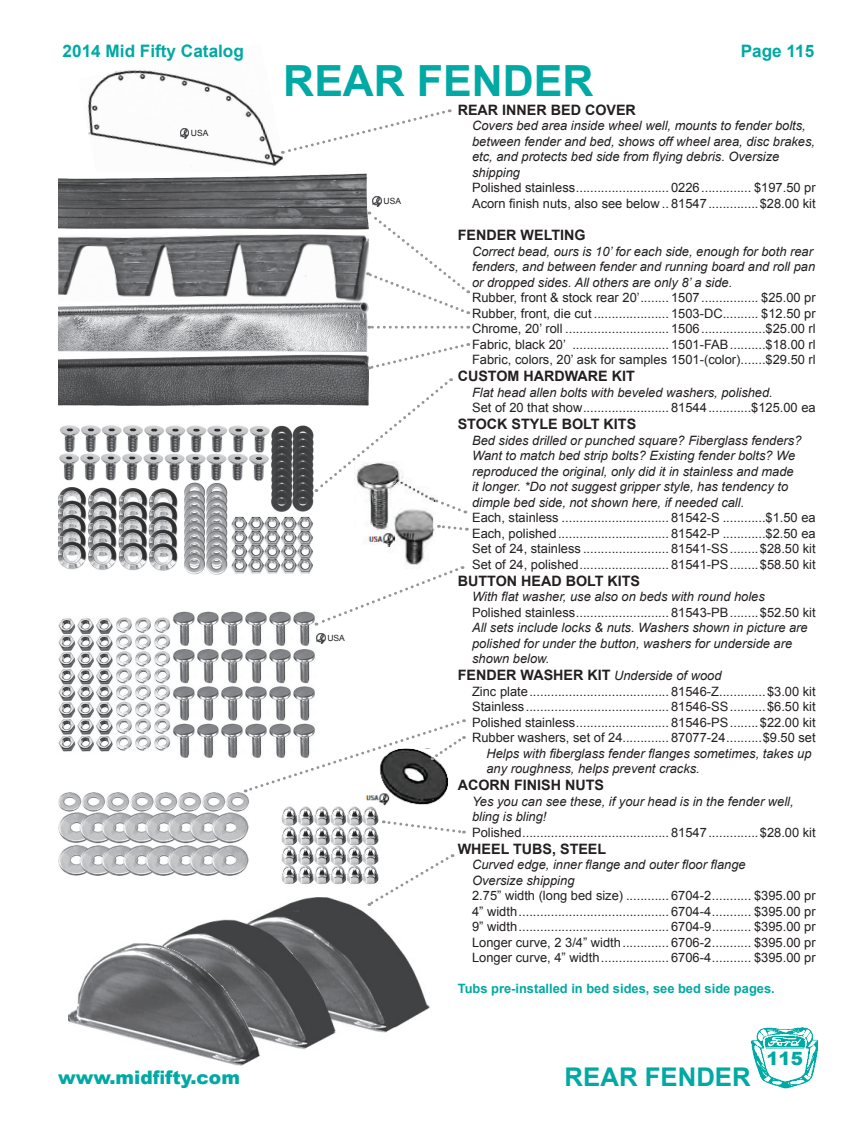
<style>
.page{position:relative;width:864px;height:1134px;background:#fff}
.page>*{position:absolute;margin:0;border:0;box-sizing:border-box;transform-origin:0 0}
.t1{font:700 42.9px "Arial";color:#00a9a3}
.t2{font:700 25.8px "Arial";color:#00a9a3}
.t3{font:900 18.6px "Arial";color:#00a9a3}
.t4{font:900 18.3px "Arial";color:#00a9a3}
.t5{font:700 17.25px "Arial";color:#00a9a3}
.t6{font:700 14.25px "Arial";color:#231f20}
.t7{font:12.9px/15.5px "Arial";color:#231f20;text-align:justify}
.t8{font:italic 12.9px/15.5px "Arial";color:#231f20}
.t9{font:700 12.9px "Arial";color:#00a9a3}
.t10{font:8.55px "Arial";color:#231f20}
.s1{font-weight:400;font-style:italic;font-size:12.9px}
</style>
<div class="page">
<img style="left:58px;top:611px;width:257px;height:147px">
<img style="left:58px;top:425px;width:256px;height:150px">
<img style="left:58px;top:792px;width:192px;height:84px">
<img style="left:58px;top:234px;width:311px;height:173px">
<img style="left:87px;top:70px;width:196px;height:96px">
<img style="left:58px;top:173px;width:309px;height:56px">
<img style="left:281px;top:807px;width:98px;height:77px">
<svg style="left:282px;top:109px;width:168px;height:46px"></svg>
<svg style="left:369px;top:326px;width:93px;height:3px"></svg>
<svg style="left:368px;top:342px;width:101px;height:29px"></svg>
<svg style="left:315px;top:566px;width:148px;height:60px"></svg>
<svg style="left:383px;top:820px;width:82px;height:14px"></svg>
<svg style="left:367px;top:854px;width:86px;height:43px"></svg>
<img style="left:366px;top:794px;width:79px;height:13px">
<svg style="left:244px;top:719px;width:221px;height:75px"></svg>
<img style="left:354px;top:514px;width:82px;height:54px">
<svg style="left:314px;top:378px;width:152px;height:136px"></svg>
<svg style="left:438px;top:525px;width:29px;height:6px"></svg>
<svg style="left:316px;top:633px;width:9px;height:10px"></svg>
<svg style="left:366px;top:197px;width:103px;height:117px"></svg>
<svg style="left:180px;top:129px;width:9px;height:9px"></svg>
<img style="left:69px;top:897px;width:361px;height:168px">
<img style="left:751px;top:1028px;width:68px;height:60px">
<h3 class="t5" style="left:63px;top:39px;width:183px">2014 Mid Fifty Catalog</h3>
<h3 class="t5" style="left:741px;top:39px;width:75px">Page 115</h3>
<p class="t10" style="left:191px;top:127px;width:19px">USA</p>
<h3 class="t3" style="left:58px;top:1064px;width:183px">www.midfifty.com</h3>
<h1 class="t1" style="left:283px;top:53px;width:312px">REAR FENDER</h1>
<p class="t10" style="left:384px;top:195px;width:19px">USA</p>
<p class="t10" style="left:327px;top:632px;width:19px">USA</p>
<p class="t6" style="left:458px;top:101px;width:180px">REAR INNER BED COVER</p>
<p class="t8" style="left:472px;top:118px;width:345px">Covers bed area inside wheel well, mounts to fender bolts, between fender and bed, shows off wheel area, disc brakes, etc, and protects bed side from flying debris. Oversize shipping</p>
<p class="t7" style="left:472px;top:180px;width:345px">Polished stainless.......................... 0226.............. $197.50 pr<br>Acorn finish nuts, also see below .. 81547..............$28.00 kit</p>
<p class="t6" style="left:458px;top:226px;width:129px">FENDER WELTING</p>
<p class="t8" style="left:472px;top:244px;width:345px">Correct bead, ours is 10’ for each side, enough for both rear fenders, and between fender and running board and roll pan or dropped sides. All others are only 8’ a side.</p>
<p class="t7" style="left:472px;top:290px;width:345px">Rubber, front &amp; stock rear 20’........ 1507................ $25.00 pr Rubber, front, die cut ..................... 1503-DC.......... $12.50 pr Chrome, 20’ roll ............................. 1506..................$25.00 rl Fabric, black 20’ ........................... 1501-FAB..........$18.00 rl Fabric, colors, 20’ ask for samples 1501-(color).......$29.50 rl</p>
<p class="t6" style="left:458px;top:367px;width:179px">CUSTOM HARDWARE KIT</p>
<p class="t8" style="left:472px;top:385px;width:302px">Flat head allen bolts with beveled washers, polished.</p>
<p class="t7" style="left:472px;top:400px;width:345px">Set of 20 that show........................ 81544............$125.00 ea</p>
<p class="t6" style="left:458px;top:415px;width:180px">STOCK STYLE BOLT KITS</p>
<p class="t8" style="left:472px;top:433px;width:331px">Bed sides drilled or punched square? Fiberglass fenders?<br>Want to match bed strip bolts? Existing fender bolts? We reproduced the original, only did it in stainless and made it longer. *Do not suggest gripper style, has tendency to dimple bed side, not shown here, if needed call.</p>
<p class="t7" style="left:472px;top:510px;width:345px">Each, stainless .............................. 81542-S ............$1.50 ea Each, polished............................... 81542-P ............$2.50 ea Set of 24, stainless ........................ 81541-SS........$28.50 kit Set of 24, polished......................... 81541-PS........$58.50 kit</p>
<p class="t6" style="left:458px;top:571px;width:184px">BUTTON HEAD BOLT KITS</p>
<p class="t8" style="left:472px;top:589px;width:294px">With flat washer, use also on beds with round holes</p>
<p class="t7" style="left:472px;top:605px;width:345px">Polished stainless.......................... 81543-PB........$52.50 kit</p>
<p class="t8" style="left:472px;top:620px;width:337px">All sets include locks &amp; nuts. Washers shown in picture are polished for under the button, washers for underside are shown below.</p>
<p class="t6" style="left:458px;top:666px;width:265px">FENDER WASHER KIT <span class="s1">Underside of wood</span></p>
<p class="t7" style="left:472px;top:684px;width:345px">Zinc plate....................................... 81546-Z.............$3.00 kit Stainless........................................ 81546-SS..........$6.50 kit Polished stainless.......................... 81546-PS........$22.00 kit Rubber washers, set of 24............. 87077-24..........$9.50 set</p>
<p class="t8" style="left:486px;top:746px;width:327px">Helps with fiberglass fender flanges sometimes, takes up any roughness, helps prevent cracks.</p>
<p class="t6" style="left:458px;top:776px;width:148px">ACORN FINISH NUTS</p>
<p class="t8" style="left:472px;top:794px;width:323px">Yes you can see these, if your head is in the fender well, bling is bling!</p>
<p class="t7" style="left:472px;top:825px;width:345px">Polished......................................... 81547..............$28.00 kit</p>
<p class="t6" style="left:458px;top:839px;width:150px">WHEEL TUBS, STEEL</p>
<p class="t8" style="left:472px;top:857px;width:275px">Curved edge, inner flange and outer floor flange<br>Oversize shipping</p>
<p class="t7" style="left:472px;top:888px;width:345px">2.75” width (long bed size) ............ 6704-2........... $395.00 pr 4” width.......................................... 6704-4........... $395.00 pr 9” width.......................................... 6704-9........... $395.00 pr Longer curve, 2 3/4” width............. 6706-2........... $395.00 pr Longer curve, 4” width................... 6706-4........... $395.00 pr</p>
<p class="t9" style="left:458px;top:980px;width:319px">Tubs pre-installed in bed sides, see bed side pages.</p>
<h2 class="t2" style="left:565px;top:1060px;width:188px">REAR FENDER</h2>
<h3 class="t4" style="left:766px;top:1045px;width:38px">115</h3>
</div>
